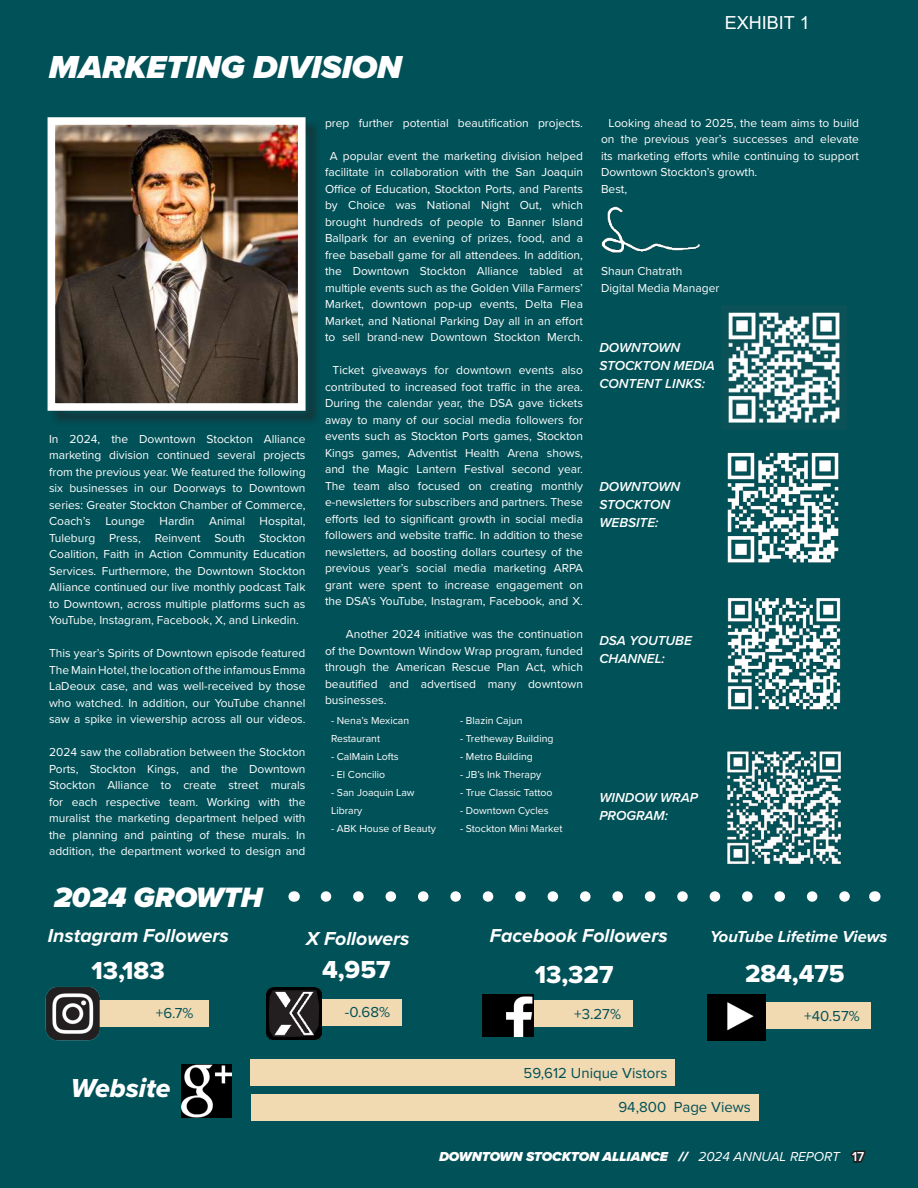
<style>
.page{position:relative;width:918px;height:1188px;background:#005158}
.page>*{position:absolute;margin:0;border:0;box-sizing:border-box;transform-origin:0 0}
.t1{font:italic 900 33px "Proxima Nova";color:#fff}
.t2{font:italic 900 29.1px "Proxima Nova";color:#fff}
.t3{font:27px "Proxima Nova Extrabld It";color:#fff}
.t4{font:25.5px "Proxima Nova Extrabld";color:#fff}
.t5{font:italic 700 19.5px "Proxima Nova";color:#fff}
.t6{font:18px "Arial";color:#fff}
.t7{font:italic 700 16.5px "Proxima Nova";color:#fff}
.t8{font:15px "Proxima Nova";color:#005057}
.t9{font:italic 600 13.5px/18px "Proxima Nova";color:#fff}
.t10{font:italic 900 13.5px "Proxima Nova";color:#fff}
.t11{font:12px/16.5px "Proxima Nova";color:#fff;text-align:justify}
.t12{font:10.5px/18px "Proxima Nova";color:#fff}
.s1{font-weight:400}
.s2{font-weight:600;font-style:normal;color:#231f20}
</style>
<div class="page">
<div style="left:50px;top:120px;width:271px;height:306px;background:#231f20;opacity:.5"></div>
<div style="left:48px;top:117px;width:258px;height:294px;border:8px solid #fff"></div>
<div style="left:81px;top:1001px;width:127px;height:26px;background:#f1d9b1"></div>
<div style="left:251px;top:1060px;width:424px;height:26px;background:#f1d9b1"></div>
<div style="left:251px;top:1094px;width:507px;height:26px;background:#f1d9b1"></div>
<div style="left:299px;top:1000px;width:103px;height:26px;background:#f1d9b1"></div>
<div style="left:529px;top:1001px;width:103px;height:26px;background:#f1d9b1"></div>
<div style="left:751px;top:1003px;width:120px;height:26px;background:#f1d9b1"></div>
<svg style="left:326px;top:891px;width:524px;height:11px"></svg>
<img style="left:45px;top:987px;width:60px;height:54px">
<img style="left:708px;top:995px;width:57px;height:45px">
<img style="left:483px;top:995px;width:51px;height:41px">
<img style="left:182px;top:1064px;width:49px;height:53px">
<img style="left:267px;top:988px;width:55px;height:51px">
<img style="left:268px;top:988px;width:51px;height:52px">
<img style="left:601px;top:206px;width:100px;height:47px">
<img style="left:727px;top:598px;width:114px;height:112px">
<img style="left:727px;top:452px;width:112px;height:111px">
<img style="left:727px;top:751px;width:114px;height:113px">
<img style="left:728px;top:312px;width:112px;height:111px">
<h1 class="t1" style="left:49px;top:43px;width:354px">MARKETING DIVISION</h1>
<p class="t11" style="left:49px;top:430px;width:258px">In 2024, the Downtown Stockton Alliance marketing division continued several projects from the previous year. We featured the following six businesses in our Doorways to Downtown series: Greater Stockton Chamber of Commerce, Coach’s Lounge Hardin Animal Hospital, Tuleburg Press, Reinvent South Stockton Coalition, Faith in Action Community Education Services. Furthermore, the Downtown Stockton Alliance continued our live monthly podcast Talk to Downtown, across multiple platforms such as YouTube, Instagram, Facebook, X, and Linkedin.</p>
<p class="t11" style="left:49px;top:644px;width:258px">This year’s Spirits of Downtown episode featured The Main Hotel, the location of the infamous Emma LaDeoux case, and was well-received by those who watched. In addition, our YouTube channel saw a spike in viewership across all our videos.</p>
<p class="t11" style="left:49px;top:743px;width:258px">2024 saw the collabration between the Stockton Ports, Stockton Kings, and the Downtown Stockton Alliance to create street murals for each respective team. Working with the muralist the marketing department helped with the planning and painting of these murals. In addition, the department worked to design and</p>
<p class="t11" style="left:325px;top:114px;width:260px">prep further potential beautification projects.</p>
<p class="t11" style="left:325px;top:147px;width:260px;text-align:center">A popular event the marketing division helped facilitate in collaboration with the San Joaquin Office of Education, Stockton Ports, and Parents by Choice was National Night Out, which brought hundreds of people to Banner Island Ballpark for an evening of prizes, food, and a free baseball game for all attendees. In addition, the Downtown Stockton Alliance tabled at multiple events such as the Golden Villa Farmers’ Market, downtown pop-up events, Delta Flea Market, and National Parking Day all in an effort to sell brand-new Downtown Stockton Merch.</p>
<p class="t11" style="left:325px;top:361px;width:260px;text-indent:8px">Ticket giveaways for downtown events also contributed to increased foot traffic in the area.<br>During the calendar year, the DSA gave tickets away to many of our social media followers for events such as Stockton Ports games, Stockton Kings games, Adventist Health Arena shows, and the Magic Lantern Festival second year.<br>The team also focused on creating monthly e-newsletters for subscribers and partners. These efforts led to significant growth in social media followers and website traffic. In addition to these newsletters, ad boosting dollars courtesy of the previous year’s social media marketing ARPA grant were spent to increase engagement on the DSA’s YouTube, Instagram, Facebook, and X.</p>
<p class="t11" style="left:325px;top:625px;width:260px;text-indent:21px">Another 2024 initiative was the continuation of the Downtown Window Wrap program, funded through the American Rescue Plan Act, which beautified and advertised many downtown businesses.</p>
<p class="t12" style="left:331px;top:711px;width:80px">- Nena’s Mexican<br>Restaurant</p>
<p class="t12" style="left:331px;top:747px;width:69px">- CalMain Lofts</p>
<p class="t12" style="left:331px;top:765px;width:56px">- El Concilio</p>
<p class="t12" style="left:331px;top:783px;width:85px">- San Joaquin Law<br>Library</p>
<p class="t12" style="left:331px;top:819px;width:106px">- ABK House of Beauty</p>
<p class="t12" style="left:460px;top:711px;width:64px">- Blazin Cajun</p>
<p class="t12" style="left:460px;top:729px;width:95px">- Tretheway Building</p>
<p class="t12" style="left:460px;top:747px;width:74px">- Metro Building</p>
<p class="t12" style="left:460px;top:765px;width:83px">- JB’s Ink Therapy</p>
<p class="t12" style="left:460px;top:783px;width:94px">- True Classic Tattoo</p>
<p class="t12" style="left:460px;top:801px;width:90px">- Downtown Cycles</p>
<p class="t12" style="left:460px;top:819px;width:104px">- Stockton Mini Market</p>
<h3 class="t6" style="left:725px;top:10px;width:87px">EXHIBIT 1</h3>
<p class="t11" style="left:601px;top:114px;width:260px;text-align:left;text-indent:8px">Looking ahead to 2025, the team aims to build on the previous year’s successes and elevate its marketing efforts while continuing to support Downtown Stockton’s growth.<br>Best,</p>
<p class="t11" style="left:601px;top:262px;width:120px">Shaun Chatrath<br>Digital Media Manager</p>
<p class="t9" style="left:599px;top:338px;width:117px">DOWNTOWN<br>STOCKTON MEDIA<br>CONTENT LINKS:</p>
<p class="t9" style="left:599px;top:477px;width:82px">DOWNTOWN<br>STOCKTON<br>WEBSITE:</p>
<p class="t9" style="left:599px;top:631px;width:94px">DSA YOUTUBE<br>CHANNEL:</p>
<p class="t9" style="left:599px;top:788px;width:100px">WINDOW WRAP<br>PROGRAM:</p>
<h2 class="t2" style="left:54px;top:876px;width:210px">2024 GROWTH</h2>
<h3 class="t5" style="left:48px;top:921px;width:182px">Instagram Followers</h3>
<h3 class="t5" style="left:306px;top:923px;width:105px">X Followers</h3>
<h3 class="t5" style="left:490px;top:921px;width:179px">Facebook Followers</h3>
<h3 class="t7" style="left:710px;top:924px;width:179px">YouTube Lifetime Views</h3>
<h3 class="t4" style="left:91px;top:952px;width:75px">13,183</h3>
<h3 class="t4" style="left:322px;top:950px;width:70px">4,957</h3>
<h3 class="t4" style="left:535px;top:956px;width:80px">13,327</h3>
<h3 class="t4" style="left:745px;top:954px;width:101px">284,475</h3>
<p class="t8" style="left:156px;top:1001px;width:39px">+6.7%</p>
<p class="t8" style="left:345px;top:1001px;width:47px">-0.68%</p>
<p class="t8" style="left:574px;top:1002px;width:48px">+3.27%</p>
<p class="t8" style="left:804px;top:1005px;width:57px">+40.57%</p>
<h3 class="t3" style="left:71px;top:1067px;width:101px">Website</h3>
<p class="t8" style="left:524px;top:1062px;width:145px">59,612 Unique Vistors</p>
<p class="t8" style="left:618px;top:1095px;width:134px">94,800 Page Views</p>
<p class="t10" style="left:439px;top:1147px;width:427px">DOWNTOWN STOCKTON ALLIANCE // <span class="s1">2024 ANNUAL REPORT</span> <span class="s2">17</span></p>
</div>
